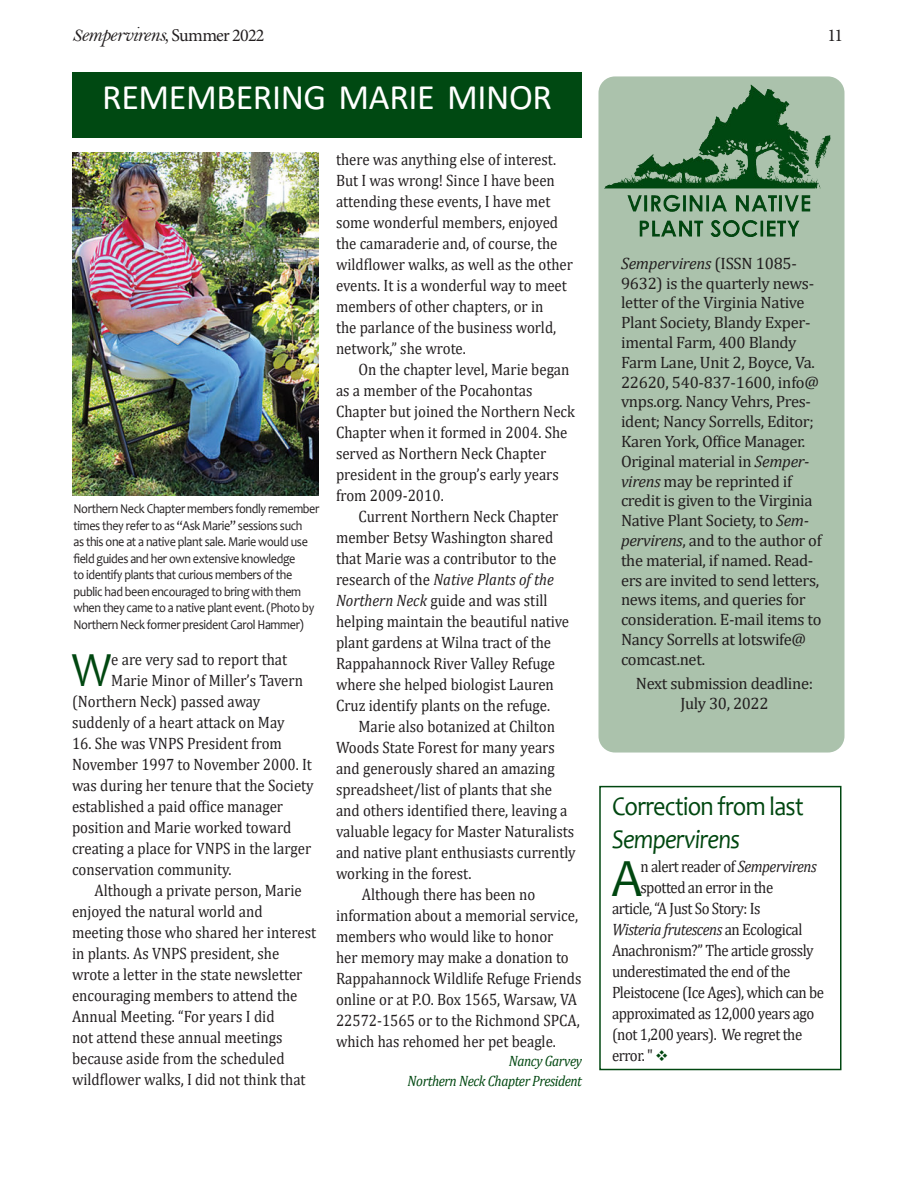
<style>
.page{position:relative;width:918px;height:1188px;background:#fff}
.page>*{position:absolute;margin:0;border:0;box-sizing:border-box;transform-origin:0 0}
._2-line_drop_cap__no{font:54.3px "Candara";color:#004710;scale:.9 1}
._2-line_drop_cap__no-2{font:49.5px "Candara";color:#004710;scale:.9 1}
.t1{font:36px "Calibri";letter-spacing:-.01em;color:#fff}
._2-line_drop_cap__no-3{font:27px/32.4px "Candara";letter-spacing:-.03em;color:#004710;scale:.9 1}
.flag-subtitle{font:21px "Bell MT Italic";letter-spacing:-.035em;color:#231f20}
.flag-subtitle-2{font:18px "Minion Pro";color:#231f20}
._2-line_drop_cap__no-4{font:16.5px/21px "Cambria";color:#231f20;scale:.9 1}
.body-noindent{font:16.5px/19.8px "Cambria";letter-spacing:-.02em;color:#231f20}
._2-line_drop_cap__no-5{font:16.5px "Cambria";letter-spacing:-.03em;color:#231f20;scale:.9 1}
._2-line_drop_cap__no-6{font:italic 16.5px "Cambria";letter-spacing:-.03em;color:#231f20;scale:.9 1}
._2-line_drop_cap__no-7{font:italic 15px "Cambria";letter-spacing:-.03em;color:#004710;scale:.9 1}
._2-line_drop_cap__no-8{font:13.5px/16.5px "Candara";letter-spacing:-.03em;color:#231f20;scale:.9 1}
.s1{font-size:18px}
.s2{font-family:"Minion Pro";font-size:18px}
.s3{font-style:italic}
.s4{font-style:normal}
.s5{color:#004710}
</style>
<div class="page">
<div style="left:599px;top:76px;width:246px;height:677px;background:#abc2ac;border-radius:16px"></div>
<img style="left:599px;top:76px;width:240px;height:161px">
<div style="left:599px;top:786px;width:243px;height:284px;border:2px solid #004710"></div>
<div style="left:72px;top:72px;width:510px;height:66px;background:#004912"></div>
<img style="left:72px;top:153px;width:247px;height:343px">
<p class="flag-subtitle" style="left:72px;top:22px;width:194px"><span class="s1">S</span>empervirens<span class="s1">,</span> <span class="s2">Summer 2022</span></p>
<p class="flag-subtitle-2" style="left:828px;top:23px;width:17px">11</p>
<p class="t1" style="left:102px;top:72px;width:451px">REMEMBERING MARIE MINOR</p>
<p class="_2-line_drop_cap__no-8" style="left:74px;top:501px;width:275px">Northern Neck Chapter members fondly remember times they refer to as “Ask Marie” sessions such<br>as this one at a native plant sale. Marie would use field guides and her own extensive knowledge<br>to identify plants that curious members of the public had been encouraged to bring with them when they came to a native plant event. (Photo by Northern Neck former president Carol Hammer)</p>
<p class="_2-line_drop_cap__no-2" style="left:72px;top:639px;width:45px">W</p>
<p class="_2-line_drop_cap__no-4" style="left:111px;top:649px;width:197px">e are very sad to report that</p>
<p class="_2-line_drop_cap__no-4" style="left:111px;top:670px;width:214px">Marie Minor of Miller’s Tavern</p>
<p class="_2-line_drop_cap__no-4" style="left:72px;top:691px;width:211px">(Northern Neck) passed away</p>
<p class="_2-line_drop_cap__no-4" style="left:72px;top:712px;width:238px">suddenly of a heart attack on May</p>
<p class="_2-line_drop_cap__no-4" style="left:72px;top:733px;width:270px">16. She was VNPS President from November 1997 to November 2000. It was during her tenure that the Society established a paid office manager position and Marie worked toward creating a place for VNPS in the larger conservation community.</p>
<p class="_2-line_drop_cap__no-4" style="left:72px;top:880px;width:273px;text-indent:22px">Although a private person, Marie enjoyed the natural world and meeting those who shared her interest in plants. As VNPS president, she wrote a letter in the state newsletter encouraging members to attend the Annual Meeting. “For years I did<br>not attend these annual meetings because aside from the scheduled wildflower walks, I did not think that</p>
<p class="_2-line_drop_cap__no-4" style="left:336px;top:148px;width:265px">there was anything else of interest.<br>But I was wrong! Since I have been attending these events, I have met some wonderful members, enjoyed the camaraderie and, of course, the wildflower walks, as well as the other events. It is a wonderful way to meet members of other chapters, or in<br>the parlance of the business world, network,” she wrote.</p>
<p class="_2-line_drop_cap__no-4" style="left:336px;top:358px;width:267px;text-indent:22px">On the chapter level, Marie began as a member of the Pocahontas<br>Chapter but joined the Northern Neck<br>Chapter when it formed in 2004. She served as Northern Neck Chapter president in the group’s early years from 2009-2010.</p>
<p class="_2-line_drop_cap__no-4" style="left:336px;top:505px;width:261px;text-indent:22px">Current Northern Neck Chapter member Betsy Washington shared that Marie was a contributor to the research of the <span class="s3">Native Plants of the Northern Neck</span> guide and was still helping maintain the beautiful native plant gardens at Wilna tract of the Rappahannock River Valley Refuge where she helped biologist Lauren Cruz identify plants on the refuge.</p>
<p class="_2-line_drop_cap__no-4" style="left:336px;top:715px;width:268px;text-indent:22px">Marie also botanized at Chilton Woods State Forest for many years and generously shared an amazing spreadsheet/list of plants that she and others identified there, leaving a valuable legacy for Master Naturalists and native plant enthusiasts currently working in the forest.</p>
<p class="_2-line_drop_cap__no-4" style="left:336px;top:883px;width:274px;text-indent:26px">Although there has been no information about a memorial service, members who would like to honor<br>her memory may make a donation to Rappahannock Wildlife Refuge Friends online or at P.O. Box 1565, Warsaw, VA 22572-1565 or to the Richmond SPCA, which has rehomed her pet beagle.</p>
<p class="_2-line_drop_cap__no-7" style="left:509px;top:1050px;width:83px">Nancy Garvey</p>
<p class="_2-line_drop_cap__no-7" style="left:408px;top:1070px;width:195px">Northern Neck Chapter President</p>
<p class="body-noindent" style="left:621px;top:253px;width:202px"><span class="s3">Sempervirens</span> (ISSN 1085-<br>9632) is the quarterly news&shy;letter of the Virginia Native<br>Plant Society, Blandy Exper&shy;imental Farm, 400 Blandy<br>Farm Lane, Unit 2, Boyce, Va.<br>22620, 540-837-1600, info@ vnps.org. Nancy Vehrs, Pres&shy;ident; Nancy Sorrells, Editor;<br>Karen York, Office Manager.<br>Original material in <span class="s3">Semper&shy;virens</span> may be reprinted if credit is given to the Virginia<br>Native Plant Society, to <span class="s3">Sem&shy;pervirens</span>, and to the author of the material, if named. Read&shy;ers are invited to send letters, news items, and queries for consideration. E-mail items to<br>Nancy Sorrells at lotswife@ comcast.net.</p>
<p class="body-noindent" style="left:636px;top:673px;width:179px">Next submission deadline:</p>
<p class="body-noindent" style="left:680px;top:693px;width:90px">July 30, 2022</p>
<p class="_2-line_drop_cap__no-3" style="left:612px;top:790px;width:215px">Correction from last<br><span class="s3">Sempervirens</span></p>
<p class="_2-line_drop_cap__no" style="left:612px;top:844px;width:35px">A</p>
<p class="_2-line_drop_cap__no-5" style="left:640px;top:856px;width:197px">n alert reader of <span class="s3">Sempervirens</span></p>
<p class="_2-line_drop_cap__no-5" style="left:640px;top:877px;width:149px">spotted an error in the</p>
<p class="_2-line_drop_cap__no-5" style="left:612px;top:898px;width:167px">article, “A Just So Story: Is</p>
<p class="_2-line_drop_cap__no-6" style="left:612px;top:917px;width:213px">Wisteria frutescens <span class="s4">an Ecological</span></p>
<p class="_2-line_drop_cap__no-5" style="left:612px;top:940px;width:226px">Anachronism?” The article grossly</p>
<p class="_2-line_drop_cap__no-5" style="left:612px;top:961px;width:200px">underestimated the end of the</p>
<p class="_2-line_drop_cap__no-5" style="left:612px;top:982px;width:237px">Pleistocene (Ice Ages), which can be</p>
<p class="_2-line_drop_cap__no-5" style="left:612px;top:1003px;width:226px">approximated as 12,000 years ago</p>
<p class="_2-line_drop_cap__no-5" style="left:612px;top:1024px;width:213px">(not 1,200 years). We regret the</p>
<p class="_2-line_drop_cap__no-4" style="left:612px;top:1045px;width:64px">error. " <span class="s5">❖</span></p>
</div>
